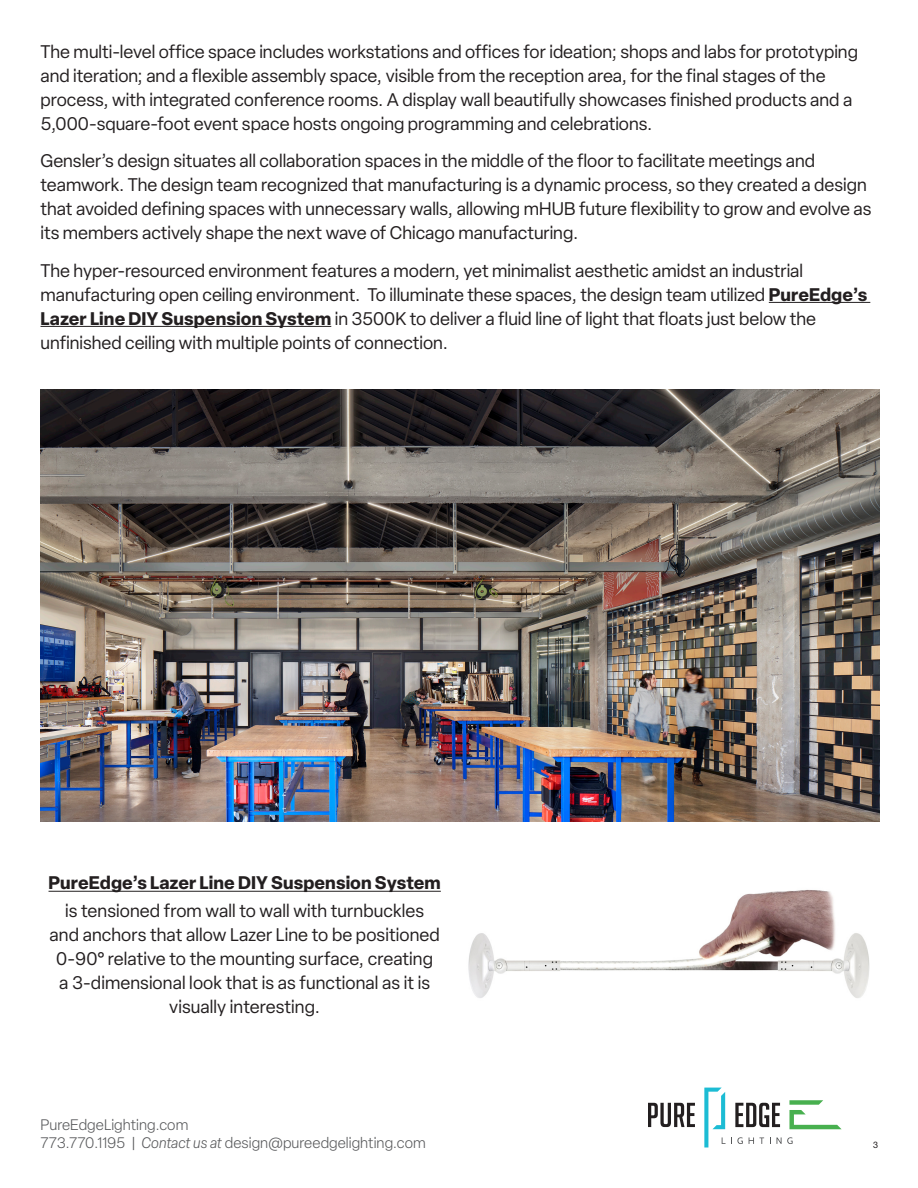
<style>
.page{position:relative;width:918px;height:1188px;background:#fff}
.page>*{position:absolute;margin:0;border:0;box-sizing:border-box;transform-origin:0 0}
.t1{font:18px/24px "Elza";color:#231f20}
.t2{font:700 18px "Elza";letter-spacing:.005em;color:#231f20}
.t3{font:300 15px/18px "Elza";letter-spacing:.005em;color:#57585a}
.t4{font:9px "Helvetica Neue LT Std";color:#231f20}
.s1{font-weight:700}
.s2{font-style:italic}
</style>
<div class="page">
<svg style="left:648px;top:1103px;width:47px;height:24px"></svg>
<svg style="left:704px;top:1088px;width:138px;height:59px"></svg>
<hr style="left:769px;top:302px;width:101px;height:1px;background:#231f20">
<hr style="left:40px;top:326px;width:291px;height:1px;background:#231f20">
<hr style="left:49px;top:891px;width:392px;height:1px;background:#231f20">
<img style="left:40px;top:389px;width:839px;height:432px">
<img style="left:468px;top:889px;width:402px;height:109px">
<p class="t1" style="left:40px;top:39px;width:819px">The multi-level office space includes workstations and offices for ideation; shops and labs for prototyping and iteration; and a flexible assembly space, visible from the reception area, for the final stages of the process, with integrated conference rooms. A display wall beautifully showcases finished products and a 5,000-square-foot event space hosts ongoing programming and celebrations.</p>
<p class="t1" style="left:40px;top:149px;width:832px">Gensler’s design situates all collaboration spaces in the middle of the floor to facilitate meetings and teamwork. The design team recognized that manufacturing is a dynamic process, so they created a design that avoided defining spaces with unnecessary walls, allowing mHUB future flexibility to grow and evolve as its members actively shape the next wave of Chicago manufacturing.</p>
<p class="t1" style="left:40px;top:258px;width:828px">The hyper-resourced environment features a modern, yet minimalist aesthetic amidst an industrial manufacturing open ceiling environment. To illuminate these spaces, the design team utilized <span class="s1">PureEdge’s Lazer Line DIY Suspension System</span> in 3500K to deliver a fluid line of light that floats just below the unfinished ceiling with multiple points of connection.</p>
<p class="t2" style="left:49px;top:870px;width:394px">PureEdge’s Lazer Line DIY Suspension System</p>
<p class="t1" style="left:50px;top:898px;width:392px;text-align:center">is tensioned from wall to wall with turnbuckles and anchors that allow Lazer Line to be positioned 0-90° relative to the mounting surface, creating a 3-dimensional look that is as functional as it is visually interesting.</p>
<p class="t3" style="left:40px;top:1115px;width:387px">PureEdgeLighting.com<br>773.770.1195 | <span class="s2">Contact us at</span> design@pureedgelighting.com</p>
<p class="t4" style="left:873px;top:1139px;width:7px">3</p>
</div>
